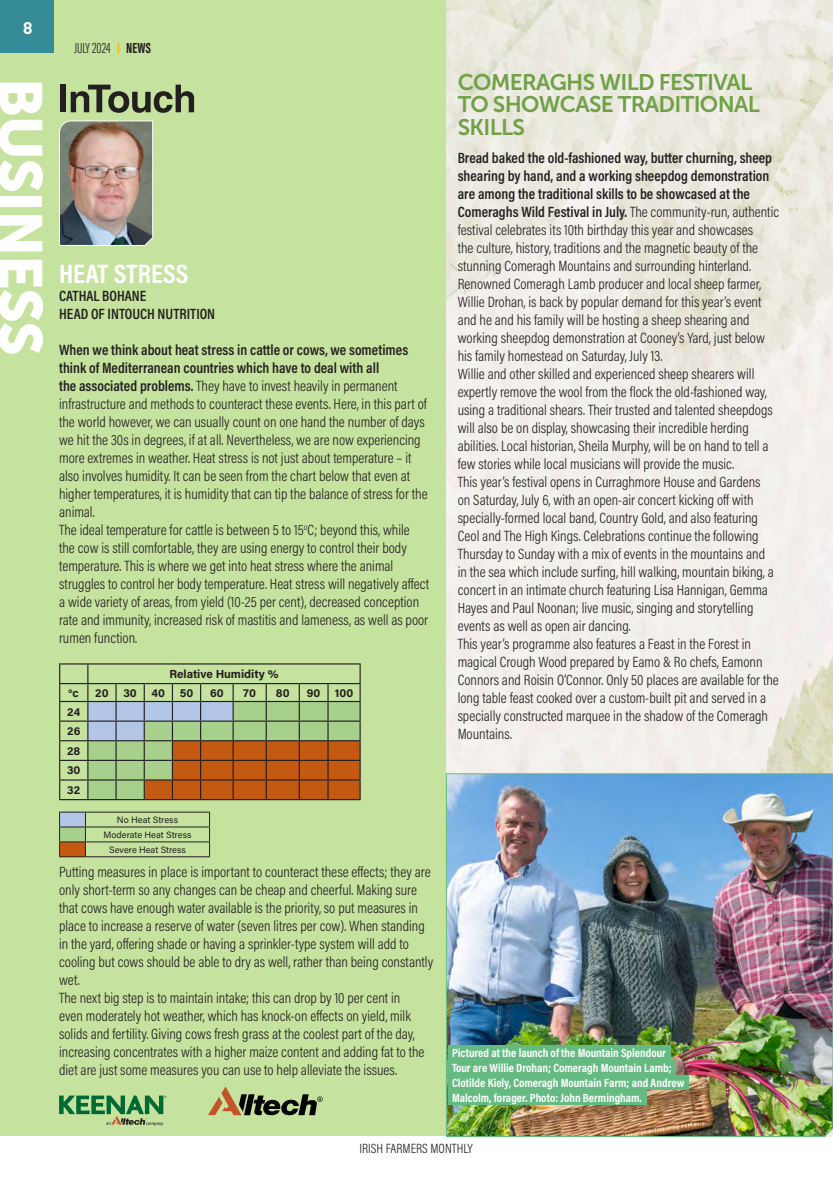
<style>
.page{position:relative;width:833px;height:1178px;background:#fff}
.page>*{position:absolute;margin:0;border:0;box-sizing:border-box;transform-origin:0 0}
.t1{font:60px "Museo Sans 900";letter-spacing:-.03em;color:#fff}
.t2{font:700 27px "Acumin Pro Cond";color:#fff}
.t3{font:22.5px/22.5px "Museo Sans 700";letter-spacing:-.03em;color:#70a147}
.t4{font:700 16.95px "Korolev";color:#fff}
.t5{font:300 15px/18px "Acumin Pro Cond";color:#231f20}
.t6{font:600 15px/18px "Acumin Pro Cond";color:#231f20}
.t7{font:300 15px "Acumin Pro Extra Cond";color:#231f20}
.t8{font:300 13.5px "Acumin Pro Cond";color:#231f20}
.t9{font:700 12px/15px "Acumin Pro Cond";color:#fff}
.t10{font:700 11.7px/19.6px "Acumin Pro";color:#231f20;text-align:justify}
.t11{font:9.15px/14.9px "Acumin Pro";letter-spacing:-.005em;color:#231f20;text-align:center}
.t12{font:700 6.75px "Acumin Pro";color:#231f20}
.s1{font-weight:700;color:#fcb814}
.s2{font-weight:700}
.s3{font-weight:600}
.s4{font-size:11.7px}
</style>
<div class="page">
<div style="left:0;top:0;width:446px;height:1135px;background:#c5e29e"></div>
<div style="left:61px;top:85px;width:5px;height:27px;background:#231f20"></div>
<svg style="left:71px;top:85px;width:123px;height:28px"></svg>
<svg style="left:59px;top:663px;width:302px;height:137px"></svg>
<hr style="left:328px;top:799px;width:33px;height:1px;background:#231f20">
<hr style="left:85px;top:811px;width:125px;height:1px;background:#231f20">
<hr style="left:85px;top:826px;width:125px;height:1px;background:#231f20">
<hr style="left:85px;top:841px;width:125px;height:1px;background:#231f20">
<svg style="left:209px;top:812px;width:1px;height:44px"></svg>
<svg style="left:59px;top:811px;width:27px;height:46px"></svg>
<hr style="left:85px;top:856px;width:125px;height:1px;background:#231f20">
<svg style="left:59px;top:1095px;width:107px;height:31px"></svg>
<svg style="left:208px;top:1086px;width:115px;height:29px"></svg>
<img style="left:59px;top:120px;width:94px;height:126px">
<svg style="left:832px;top:540px;width:1px;height:76px"></svg>
<img style="left:446px;top:0;width:386px;height:773px">
<img style="left:445px;top:773px;width:388px;height:364px">
<div style="left:448px;top:1045px;width:222px;height:14px;background:#65ba82"></div>
<div style="left:448px;top:1060px;width:228px;height:14px;background:#65ba82"></div>
<div style="left:448px;top:1075px;width:240px;height:14px;background:#65ba82"></div>
<div style="left:448px;top:1090px;width:198px;height:14px;background:#65ba82"></div>
<div style="left:0;top:0;width:53px;height:53px;background:#368b98"></div>
<p class="t4" style="left:23px;top:17px;width:11px">8</p>
<h1 class="t1" style="left:54px;top:78px;width:280px;rotate:90deg">BUSINESS</h1>
<p class="t7" style="left:74px;top:39px;width:78px">JULY 2024 <span class="s1">I</span> <span class="s2">NEWS</span></p>
<h2 class="t2" style="left:59px;top:255px;width:131px">HEAT STRESS</h2>
<p class="t6" style="left:59px;top:286px;width:158px">CATHAL BOHANE<br>HEAD OF INTOUCH NUTRITION</p>
<p class="t5" style="left:59px;top:340px;width:371px"><span class="s3">When we think about heat stress in cattle or cows, we sometimes think of Mediterranean countries which have to deal with all<br>the associated problems.</span> They have to invest heavily in permanent infrastructure and methods to counteract these events. Here, in this part of the world however, we can usually count on one hand the number of days we hit the 30s in degrees, if at all. Nevertheless, we are now experiencing more extremes in weather. Heat stress is not just about temperature – it also involves humidity. It can be seen from the chart below that even at higher temperatures, it is humidity that can tip the balance of stress for the animal.<br>The ideal temperature for cattle is between 5 to 15<sup>o</sup>C; beyond this, while the cow is still comfortable, they are using energy to control their body temperature. This is where we get into heat stress where the animal struggles to control her body temperature. Heat stress will negatively affect a wide variety of areas, from yield (10-25 per cent), decreased conception rate and immunity, increased risk of mastitis and lameness, as well as poor rumen function.</p>
<p class="t10" style="left:169px;top:663px;width:111px">Relative Humidity %</p>
<p class="t12" style="left:69px;top:686px;width:12px">o<span class="s4">c</span></p>
<p class="t10" style="left:95px;top:682px;width:15px">20</p>
<p class="t10" style="left:123px;top:682px;width:15px">30</p>
<p class="t10" style="left:151px;top:682px;width:43px">40 50</p>
<p class="t10" style="left:210px;top:682px;width:15px">60</p>
<p class="t10" style="left:243px;top:682px;width:14px">70</p>
<p class="t10" style="left:276px;top:682px;width:15px">80</p>
<p class="t10" style="left:307px;top:682px;width:48px">90 100</p>
<p class="t10" style="left:67px;top:701px;width:15px">24<br>26<br>28<br>30<br>32</p>
<p class="t11" style="left:104px;top:812px;width:89px">No Heat Stress<br>Moderate Heat Stress<br>Severe Heat Stress</p>
<p class="t5" style="left:59px;top:862px;width:376px">Putting measures in place is important to counteract these effects; they are only short-term so any changes can be cheap and cheerful. Making sure that cows have enough water available is the priority, so put measures in place to increase a reserve of water (seven litres per cow). When standing in the yard, offering shade or having a sprinkler-type system will add to cooling but cows should be able to dry as well, rather than being constantly wet.<br>The next big step is to maintain intake; this can drop by 10 per cent in<br>even moderately hot weather, which has knock-on effects on yield, milk solids and fertility. Giving cows fresh grass at the coolest part of the day, increasing concentrates with a higher maize content and adding fat to the diet are just some measures you can use to help alleviate the issues.</p>
<h3 class="t3" style="left:458px;top:71px;width:304px">COMERAGHS WILD FESTIVAL<br>TO SHOWCASE TRADITIONAL<br>SKILLS</h3>
<p class="t5" style="left:458px;top:148px;width:323px"><span class="s3">Bread baked the old-fashioned way, butter churning, sheep shearing by hand, and a working sheepdog demonstration are among the traditional skills to be showcased at the Comeraghs Wild Festival in July.</span> The community-run, authentic festival celebrates its 10th birthday this year and showcases<br>the culture, history, traditions and the magnetic beauty of the stunning Comeragh Mountains and surrounding hinterland.<br>Renowned Comeragh Lamb producer and local sheep farmer, Willie Drohan, is back by popular demand for this year’s event and he and his family will be hosting a sheep shearing and working sheepdog demonstration at Cooney’s Yard, just below his family homestead on Saturday, July 13.<br>Willie and other skilled and experienced sheep shearers will expertly remove the wool from the flock the old-fashioned way, using a traditional shears. Their trusted and talented sheepdogs will also be on display, showcasing their incredible herding abilities. Local historian, Sheila Murphy, will be on hand to tell a few stories while local musicians will provide the music.<br>This year’s festival opens in Curraghmore House and Gardens<br>on Saturday, July 6, with an open-air concert kicking off with specially-formed local band, Country Gold, and also featuring Ceol and The High Kings. Celebrations continue the following Thursday to Sunday with a mix of events in the mountains and<br>in the sea which include surfing, hill walking, mountain biking, a concert in an intimate church featuring Lisa Hannigan, Gemma Hayes and Paul Noonan; live music, singing and storytelling events as well as open air dancing.<br>This year’s programme also features a Feast in the Forest in magical Crough Wood prepared by Eamo &amp; Ro chefs, Eamonn Connors and Roisin O’Connor. Only 50 places are available for the long table feast cooked over a custom-built pit and served in a specially constructed marquee in the shadow of the Comeragh Mountains.</p>
<p class="t9" style="left:452px;top:1044px;width:234px">Pictured at the launch of the Mountain Splendour Tour are Willie Drohan; Comeragh Mountain Lamb; Clotilde Kiely, Comeragh Mountain Farm; and Andrew Malcolm, forager. Photo: John Bermingham.</p>
<p class="t8" style="left:359px;top:1140px;width:115px">IRISH FARMERS MONTHLY</p>
</div>
